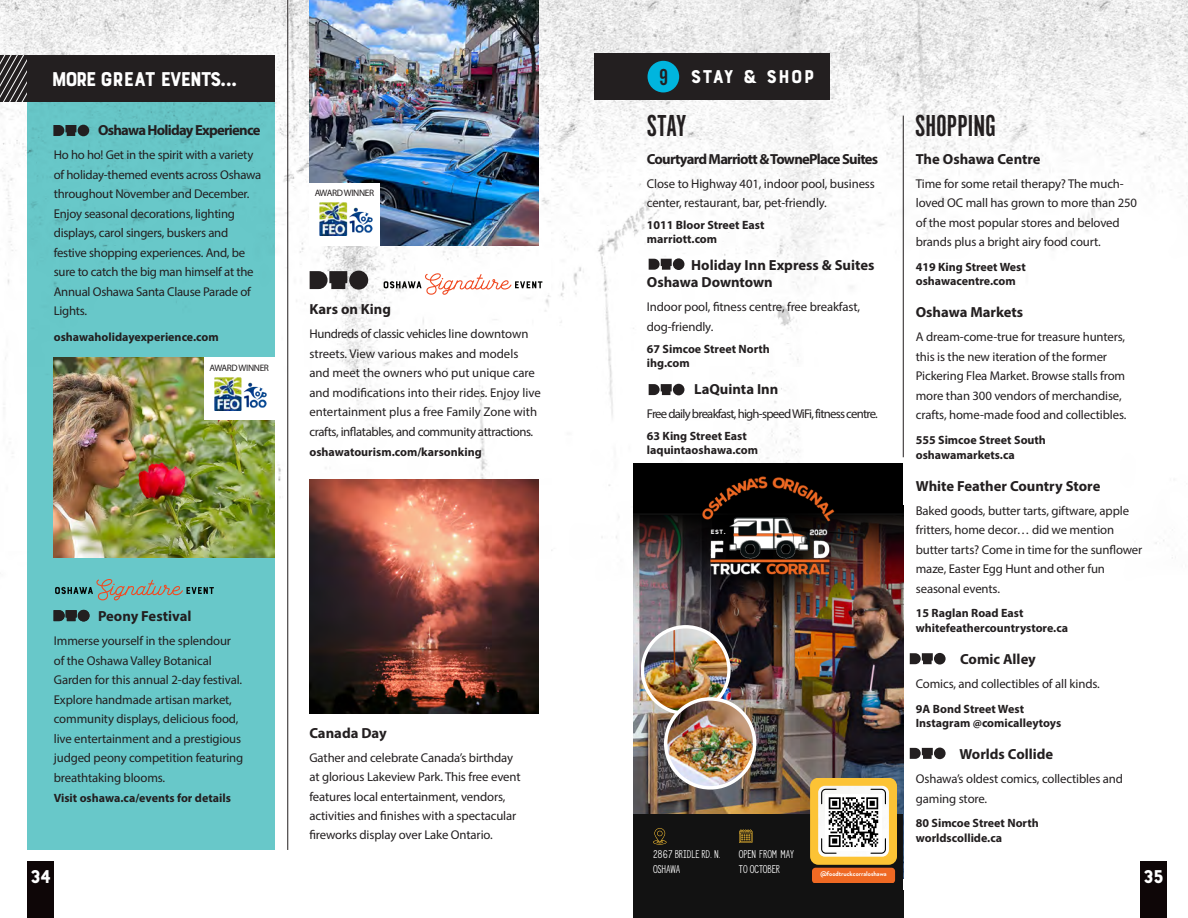
<style>
.page{position:relative;width:1188px;height:918px;background:#fff}
.page>*{position:absolute;margin:0;border:0;box-sizing:border-box;transform-origin:0 0}
.t1{font:31.5px "Alternate Got No 1 D";color:#231f20}
.t2{font:24px "Alternate Got No 2 D";color:#231f20}
.t3{font:21px "Bourton Base";letter-spacing:-.075em;color:#fff}
.t4{font:19.5px "Bourton Base";letter-spacing:.04em;color:#fff}
.t5{font:19.5px "Bourton Base";letter-spacing:.02em;color:#fff}
.t6{font:700 14.7px/17.5px "Myriad Pro";letter-spacing:-.005em;color:#231f20}
.t7{font:700 14.7px "Myriad Pro";letter-spacing:-.05em;color:#231f20}
.t8{font:12.75px/19.5px "Myriad Pro";letter-spacing:-.01em;color:#231f20}
.t9{font:12.75px "Myriad Pro";letter-spacing:-.06em;color:#231f20}
.t10{font:700 12px "Myriad Pro";color:#231f20}
.t11{font:10.5px/14.7px "Hanley Slim Sans";color:#fff}
.t12{font:9.3px "Myriad Pro";letter-spacing:-.04em;color:#231f20}
.t13{font:700 6.75px "Brandon Grotesque";color:#fff}
.t14{font:700 6.15px "IBM Plex Sans";color:#fff}
</style>
<div class="page">
<img style="left:0;top:0;width:1188px;height:918px">
<div style="left:27px;top:862px;width:27px;height:56px;background:#0e0607"></div>
<div style="left:1140px;top:862px;width:27px;height:56px;background:#0e0607"></div>
<div style="left:27px;top:55px;width:247px;height:795px;background:#68c8c9"></div>
<div style="left:0;top:55px;width:274px;height:47px;background:#231f20"></div>
<svg style="left:0;top:55px;width:27px;height:47px"></svg>
<img style="left:54px;top:357px;width:220px;height:200px">
<svg style="left:55px;top:579px;width:159px;height:21px"></svg>
<svg style="left:53px;top:610px;width:24px;height:11px"></svg>
<div style="left:78px;top:610px;width:11px;height:11px;background:#231f20;border-radius:50%"></div>
<svg style="left:53px;top:125px;width:23px;height:11px"></svg>
<div style="left:78px;top:125px;width:11px;height:11px;background:#231f20;border-radius:50%"></div>
<svg style="left:910px;top:653px;width:23px;height:11px"></svg>
<div style="left:934px;top:653px;width:12px;height:12px;background:#231f20;border-radius:50%"></div>
<svg style="left:910px;top:748px;width:23px;height:11px"></svg>
<div style="left:934px;top:748px;width:12px;height:11px;background:#231f20;border-radius:50%"></div>
<svg style="left:649px;top:384px;width:23px;height:11px"></svg>
<div style="left:673px;top:384px;width:11px;height:11px;background:#231f20;border-radius:50%"></div>
<hr style="left:903px;top:116px;width:1px;height:341px;background:#231f20">
<hr style="left:287px;top:0;width:1px;height:850px;background:#231f20">
<svg style="left:384px;top:273px;width:158px;height:22px"></svg>
<svg style="left:310px;top:271px;width:37px;height:18px"></svg>
<div style="left:349px;top:271px;width:19px;height:19px;background:#231f20;border-radius:50%"></div>
<div style="left:594px;top:53px;width:235px;height:46px;background:#231f20"></div>
<div style="left:648px;top:61px;width:31px;height:31px;background:#00b5de;border-radius:50%"></div>
<img style="left:309px;top:0;width:230px;height:245px">
<img style="left:309px;top:480px;width:230px;height:234px">
<img style="left:633px;top:652px;width:270px;height:162px">
<div style="left:633px;top:464px;width:270px;height:49px;background:#000"></div>
<div style="left:633px;top:814px;width:270px;height:79px;background:#121212"></div>
<img style="left:633px;top:513px;width:270px;height:139px">
<img style="left:669px;top:476px;width:194px;height:150px">
<div style="left:812px;top:868px;width:83px;height:15px;background:#ef6923;border-radius:4px"></div>
<svg style="left:810px;top:778px;width:87px;height:87px"></svg>
<svg style="left:653px;top:828px;width:14px;height:17px"></svg>
<svg style="left:739px;top:830px;width:13px;height:13px"></svg>
<svg style="left:641px;top:625px;width:90px;height:90px"></svg>
<div style="left:642px;top:626px;width:87px;height:88px;background:#fff;border-radius:44px"></div>
<img style="left:644px;top:628px;width:83px;height:84px;border-radius:42px">
<svg style="left:664px;top:697px;width:92px;height:93px"></svg>
<div style="left:665px;top:698px;width:90px;height:90px;background:#fff;border-radius:45px"></div>
<img style="left:667px;top:701px;width:86px;height:85px;border-radius:43px">
<svg style="left:649px;top:259px;width:23px;height:11px"></svg>
<div style="left:673px;top:258px;width:11px;height:12px;background:#231f20;border-radius:50%"></div>
<div style="left:633px;top:890px;width:270px;height:28px;background:#121212"></div>
<div style="left:204px;top:357px;width:71px;height:63px;background:#fff"></div>
<img style="left:214px;top:378px;width:53px;height:33px">
<div style="left:309px;top:183px;width:71px;height:62px;background:#fff"></div>
<img style="left:319px;top:203px;width:54px;height:33px">
<p class="t3" style="left:51px;top:66px;width:187px">MORE GREAT EVENTS...</p>
<p class="t7" style="left:98px;top:121px;width:164px">Oshawa Holiday Experience</p>
<p class="t8" style="left:54px;top:145px;width:209px">Ho ho ho! Get in the spirit with a variety of holiday-themed events across Oshawa throughout November and December.<br>Enjoy seasonal decorations, lighting displays, carol singers, buskers and festive shopping experiences. And, be sure to catch the big man himself at the Annual Oshawa Santa Clause Parade of Lights.</p>
<p class="t10" style="left:54px;top:329px;width:166px">oshawaholidayexperience.com</p>
<p class="t12" style="left:210px;top:362px;width:61px">AWARD WINNER</p>
<p class="t12" style="left:315px;top:187px;width:61px">AWARD WINNER</p>
<p class="t6" style="left:309px;top:300px;width:83px">Kars on King</p>
<p class="t8" style="left:309px;top:324px;width:233px">Hundreds of classic vehicles line downtown streets. View various makes and models and meet the owners who put unique care and modifications into their rides. Enjoy live entertainment plus a free Family Zone with crafts, inflatables, and community attractions.</p>
<p class="t10" style="left:309px;top:444px;width:174px">oshawatourism.com/karsonking</p>
<p class="t6" style="left:98px;top:607px;width:95px">Peony Festival</p>
<p class="t8" style="left:54px;top:631px;width:191px">Immerse yourself in the splendour of the Oshawa Valley Botanical Garden for this annual 2-day festival.<br>Explore handmade artisan market, community displays, delicious food, live entertainment and a prestigious judged peony competition featuring breathtaking blooms.</p>
<p class="t10" style="left:54px;top:791px;width:179px">Visit oshawa.ca/events for details</p>
<p class="t6" style="left:309px;top:723px;width:79px">Canada Day</p>
<p class="t8" style="left:309px;top:747px;width:213px">Gather and celebrate Canada’s birthday at glorious Lakeview Park. This free event features local entertainment, vendors, activities and finishes with a spectacular fireworks display over Lake Ontario.</p>
<p class="t2" style="left:659px;top:64px;width:11px">9</p>
<p class="t4" style="left:691px;top:65px;width:125px">STAY &amp; SHOP</p>
<p class="t1" style="left:647px;top:109px;width:41px">STAY</p>
<p class="t1" style="left:915px;top:109px;width:82px">SHOPPING</p>
<p class="t7" style="left:647px;top:149px;width:233px">Courtyard Marriott &amp; TownePlace Suites</p>
<p class="t8" style="left:647px;top:173px;width:230px">Close to Highway 401, indoor pool, business center, restaurant, bar, pet-friendly.</p>
<p class="t10" style="left:647px;top:217px;width:119px">1011 Bloor Street East</p>
<p class="t10" style="left:647px;top:231px;width:72px">marriott.com</p>
<p class="t6" style="left:647px;top:256px;width:229px;text-indent:44px">Holiday Inn Express &amp; Suites<br>Oshawa Downtown</p>
<p class="t8" style="left:647px;top:297px;width:215px">Indoor pool, fitness centre, free breakfast, dog-friendly.</p>
<p class="t10" style="left:647px;top:341px;width:125px">67 Simcoe Street North</p>
<p class="t10" style="left:647px;top:355px;width:44px">ihg.com</p>
<p class="t6" style="left:694px;top:380px;width:86px">LaQuinta Inn</p>
<p class="t9" style="left:647px;top:406px;width:232px">Free daily breakfast, high-speed WiFi, fitness centre.</p>
<p class="t10" style="left:647px;top:428px;width:102px">63 King Street East</p>
<p class="t10" style="left:647px;top:442px;width:113px">laquintaoshawa.com</p>
<p class="t6" style="left:916px;top:149px;width:126px">The Oshawa Centre</p>
<p class="t8" style="left:916px;top:173px;width:223px">Time for some retail therapy? The much&shy;loved OC mall has grown to more than 250 of the most popular stores and beloved brands plus a bright airy food court.</p>
<p class="t10" style="left:916px;top:259px;width:111px">419 King Street West</p>
<p class="t10" style="left:916px;top:273px;width:101px">oshawacentre.com</p>
<p class="t6" style="left:916px;top:303px;width:109px">Oshawa Markets</p>
<p class="t8" style="left:916px;top:327px;width:212px">A dream-come-true for treasure hunters, this is the new iteration of the former Pickering Flea Market. Browse stalls from more than 300 vendors of merchandise, crafts, home-made food and collectibles.</p>
<p class="t10" style="left:916px;top:432px;width:132px">555 Simcoe Street South</p>
<p class="t10" style="left:916px;top:447px;width:100px">oshawamarkets.ca</p>
<p class="t6" style="left:916px;top:476px;width:186px">White Feather Country Store</p>
<p class="t8" style="left:916px;top:500px;width:228px">Baked goods, butter tarts, giftware, apple fritters, home decor… did we mention butter tarts? Come in time for the sunflower maze, Easter Egg Hunt and other fun seasonal events.</p>
<p class="t10" style="left:916px;top:606px;width:109px">15 Raglan Road East</p>
<p class="t10" style="left:916px;top:620px;width:154px">whitefeathercountrystore.ca</p>
<p class="t6" style="left:960px;top:650px;width:77px">Comic Alley</p>
<p class="t8" style="left:916px;top:674px;width:186px">Comics, and collectibles of all kinds.</p>
<p class="t10" style="left:916px;top:701px;width:110px">9A Bond Street West</p>
<p class="t10" style="left:916px;top:715px;width:147px">Instagram @comicalleytoys</p>
<p class="t6" style="left:960px;top:745px;width:95px">Worlds Collide</p>
<p class="t8" style="left:916px;top:769px;width:209px">Oshawa’s oldest comics, collectibles and gaming store.</p>
<p class="t10" style="left:916px;top:816px;width:125px">80 Simcoe Street North</p>
<p class="t10" style="left:916px;top:830px;width:88px">worldscollide.ca</p>
<p class="t14" style="left:711px;top:527px;width:16px">EST.</p>
<p class="t11" style="left:653px;top:847px;width:69px">2867 BRIDLE RD. N.<br>OSHAWA</p>
<p class="t11" style="left:739px;top:847px;width:57px">OPEN FROM MAY<br>TO OCTOBER</p>
<p class="t5" style="left:30px;top:865px;width:23px">34</p>
<p class="t5" style="left:1143px;top:865px;width:23px">35</p>
<p class="t13" style="left:820px;top:869px;width:68px">@foodtruckcorraloshawa</p>
</div>
